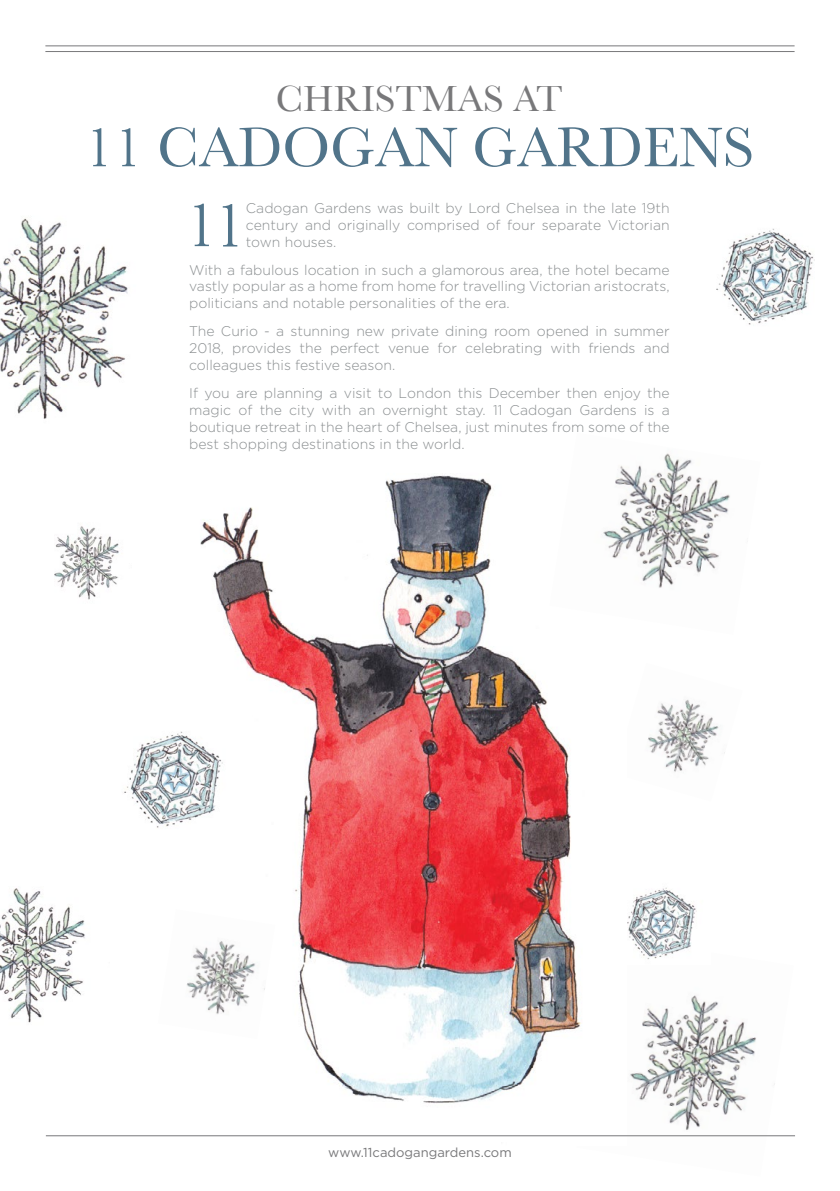
<style>
.page{position:relative;width:840px;height:1191px;background:#fff}
.page>*{position:absolute;margin:0;border:0;box-sizing:border-box;transform-origin:0 0}
.t1{font:64.8px "Baskerville";color:#51748a}
.t2{font:58px "Baskerville";color:#51748a}
.t3{font:38px "Baskerville";color:#78787a}
.t4{font:300 14px/16.8px "Gotham";color:#8b8f91;text-align:justify}
.t5{font:13px "Gotham";color:#78787a}
</style>
<div class="page">
<img style="left:626px;top:995px;width:167px;height:142px">
<img style="left:54px;top:526px;width:65px;height:74px">
<img style="left:0;top:888px;width:85px;height:135px">
<img style="left:648px;top:699px;width:77px;height:73px">
<img style="left:627px;top:887px;width:70px;height:72px">
<img style="left:180px;top:475px;width:446px;height:662px">
<hr style="left:45px;top:45px;width:749px;height:1px;background:#78787a">
<hr style="left:45px;top:51px;width:749px;height:1px;background:#78787a">
<hr style="left:46px;top:1135px;width:748px;height:1px;background:#78787a">
<img style="left:180px;top:909px;width:95px;height:130px">
<img style="left:124px;top:704px;width:123px;height:156px">
<img style="left:716px;top:228px;width:99px;height:97px">
<img style="left:549px;top:453px;width:181px;height:181px">
<img style="left:0;top:218px;width:128px;height:201px">
<h3 class="t3" style="left:276px;top:76px;width:288px">CHRISTMAS AT</h3>
<h2 class="t2" style="left:84px;top:113px;width:670px">11 CADOGAN GARDENS</h2>
<h1 class="t1" style="left:185px;top:187px;width:62px">11</h1>
<p class="t4" style="left:246px;top:199px;width:425px">Cadogan Gardens was built by Lord Chelsea in the late 19th century and originally comprised of four separate Victorian town houses.</p>
<p class="t4" style="left:189px;top:261px;width:482px">With a fabulous location in such a glamorous area, the hotel became vastly popular as a home from home for travelling Victorian aristocrats, politicians and notable personalities of the era.</p>
<p class="t4" style="left:189px;top:323px;width:482px">The Curio - a stunning new private dining room opened in summer 2018, provides the perfect venue for celebrating with friends and colleagues this festive season.</p>
<p class="t4" style="left:189px;top:384px;width:482px">If you are planning a visit to London this December then enjoy the magic of the city with an overnight stay. 11 Cadogan Gardens is a boutique retreat in the heart of Chelsea, just minutes from some of the best shopping destinations in the world.</p>
<p class="t5" style="left:328px;top:1144px;width:185px">www.11cadogangardens.com</p>
</div>
